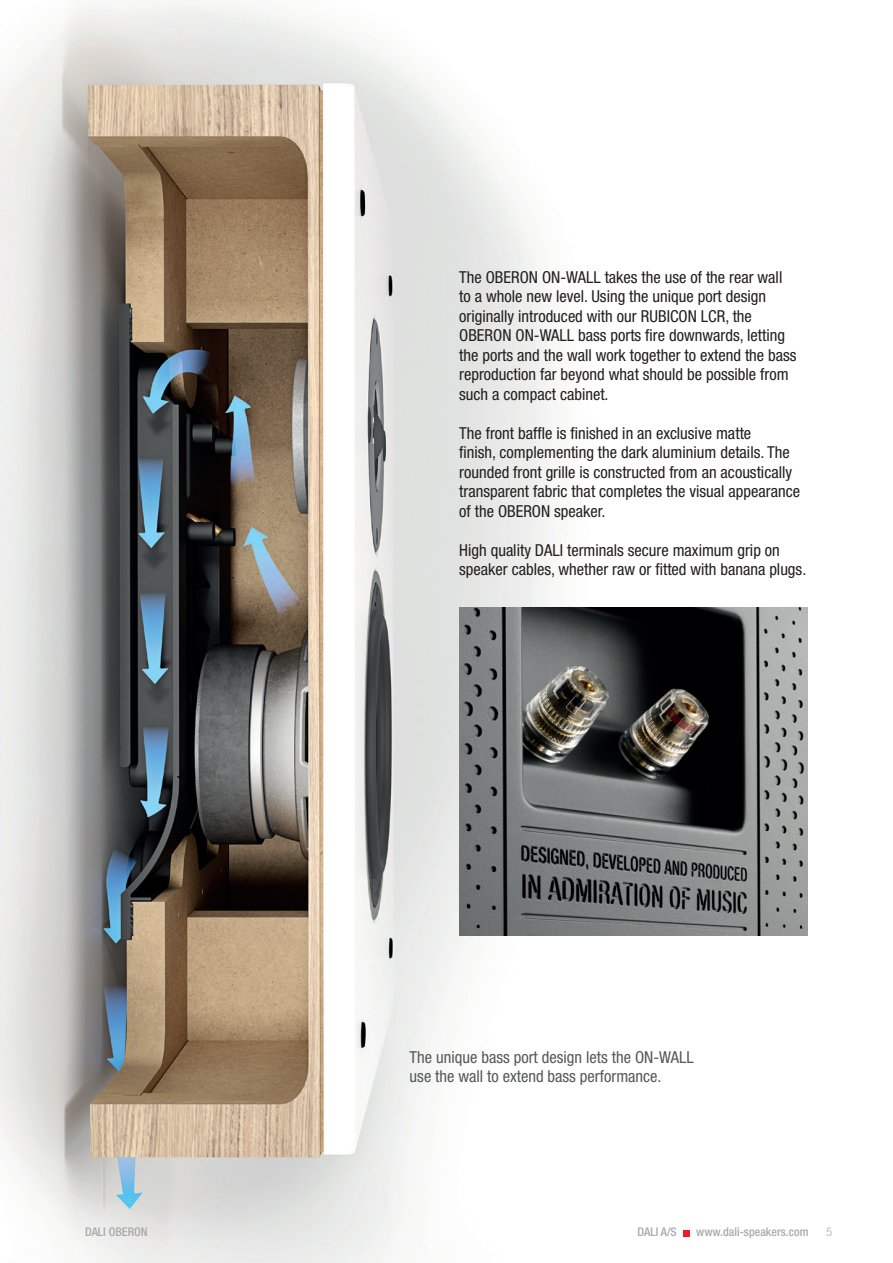
<style>
.page{position:relative;width:893px;height:1263px;background:#fff}
.page>*{position:absolute;margin:0;border:0;box-sizing:border-box;transform-origin:0 0}
.t1{font:condensed 16.5px/19.5px "Helvetica Neue LT Std";color:#231f20}
.t2{font:condensed 16.5px/19.5px "Helvetica Neue LT Std";color:#57585a}
.t3{font:500 condensed 12px "Helvetica Neue LT Std";color:#a8a9ad}
.t4{font:300 condensed 12px "Helvetica Neue LT Std";color:#a8a9ad}
</style>
<div class="page">
<img style="left:0;top:1px;width:690px;height:1262px">
<img style="left:459px;top:607px;width:348px;height:329px">
<div style="left:683px;top:1230px;width:7px;height:6px;background:#ee1b2b"></div>
<p class="t1" style="left:459px;top:267px;width:339px">The OBERON ON-WALL takes the use of the rear wall to a whole new level. Using the unique port design originally introduced with our RUBICON LCR, the OBERON ON-WALL bass ports fire downwards, letting the ports and the wall work together to extend the bass reproduction far beyond what should be possible from such a compact cabinet.</p>
<p class="t1" style="left:459px;top:423px;width:342px">The front baffle is finished in an exclusive matte<br>finish, complementing the dark aluminium details. The rounded front grille is constructed from an acoustically transparent fabric that completes the visual appearance of the OBERON speaker.</p>
<p class="t1" style="left:459px;top:540px;width:349px">High quality DALI terminals secure maximum grip on speaker cables, whether raw or fitted with banana plugs.</p>
<p class="t2" style="left:410px;top:1047px;width:286px">The unique bass port design lets the ON-WALL use the wall to extend bass performance.</p>
<p class="t3" style="left:85px;top:1225px;width:64px">DALI OBERON</p>
<p class="t3" style="left:637px;top:1225px;width:41px">DALI A/S</p>
<p class="t3" style="left:696px;top:1225px;width:114px">www.dali-speakers.com</p>
<p class="t4" style="left:826px;top:1225px;width:7px">5</p>
</div>
